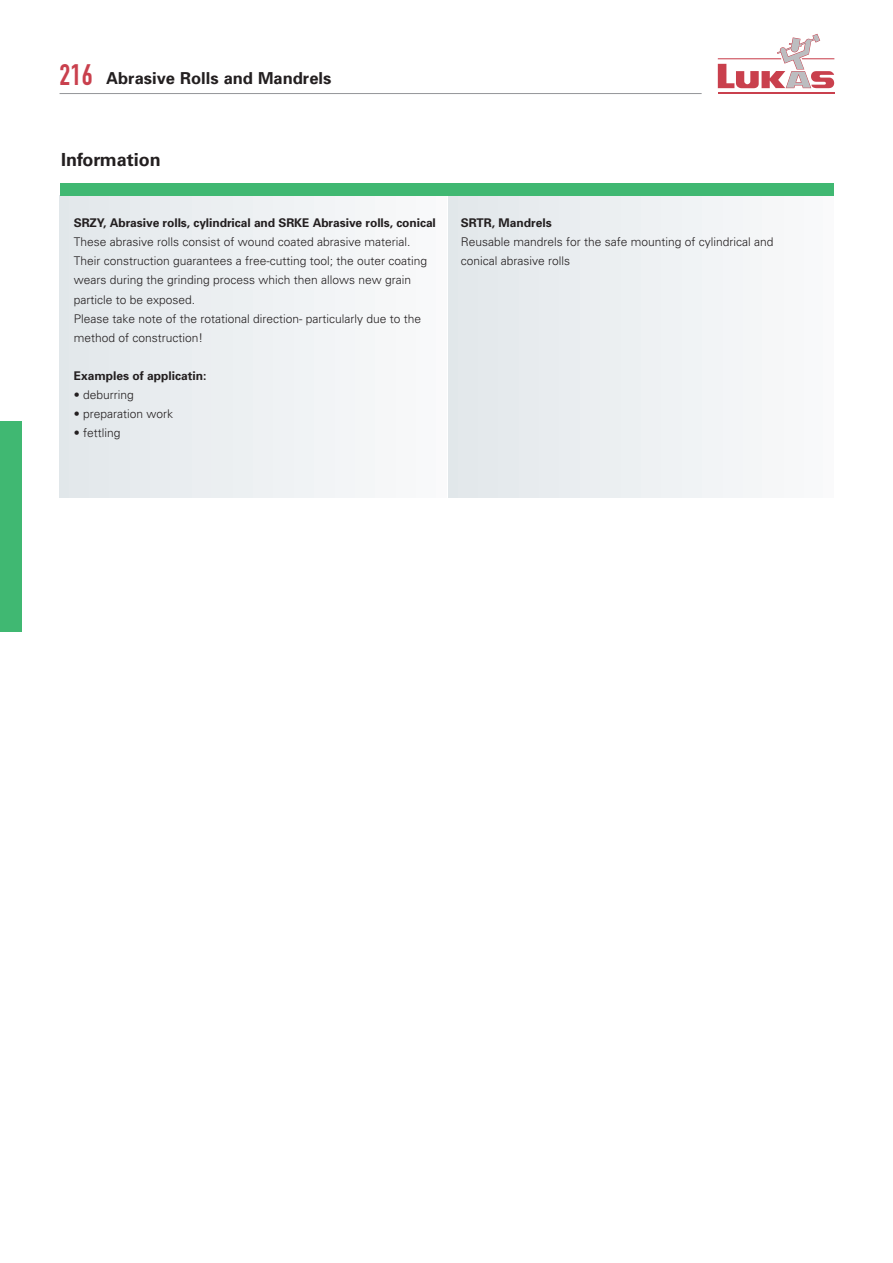
<style>
.page{position:relative;width:893px;height:1263px;background:#fff}
.page>*{position:absolute;margin:0;border:0;box-sizing:border-box;transform-origin:0 0}
.t1{font:29.25px "DIN Engschrift";color:#c9404d}
.t2{font:700 18px "Univers CE";color:#231f20}
.t3{font:700 16.5px "Univers";color:#231f20}
.t4{font:300 12px/19.2px "Univers";color:#231f20}
.t5{font:700 12px "Univers";letter-spacing:-.005em;color:#231f20}
</style>
<div class="page">
<hr style="left:718px;top:93px;width:116px;height:1px;background:#c9404d">
<svg style="left:718px;top:34px;width:116px;height:54px"></svg>
<hr style="left:60px;top:93px;width:642px;height:1px;background:#939598">
<div style="left:0;top:421px;width:21px;height:210px;background:#40b872"></div>
<div style="left:60px;top:196px;width:386px;height:301px;background:#eef1f3"></div>
<div style="left:449px;top:196px;width:384px;height:301px;background:#ecf0f2"></div>
<div style="left:60px;top:183px;width:773px;height:13px;background:#40b872"></div>
<h1 class="t1" style="left:60px;top:64px;width:35px">216</h1>
<h3 class="t3" style="left:106px;top:72px;width:227px">Abrasive Rolls and Mandrels</h3>
<h2 class="t2" style="left:61px;top:153px;width:101px">Information</h2>
<p class="t5" style="left:74px;top:218px;width:364px">SRZY, Abrasive rolls, cylindrical and SRKE Abrasive rolls, conical</p>
<p class="t4" style="left:74px;top:233px;width:355px">These abrasive rolls consist of wound coated abrasive material.<br>Their construction guarantees a free-cutting tool; the outer coating wears during the grinding process which then allows new grain particle to be exposed.<br>Please take note of the rotational direction- particularly due to the method of construction!</p>
<p class="t5" style="left:74px;top:371px;width:134px">Examples of applicatin:</p>
<p class="t4" style="left:74px;top:386px;width:62px">• deburring</p>
<p class="t4" style="left:74px;top:406px;width:101px">• preparation work</p>
<p class="t4" style="left:74px;top:425px;width:48px">• fettling</p>
<p class="t5" style="left:461px;top:218px;width:93px">SRTR, Mandrels</p>
<p class="t4" style="left:461px;top:233px;width:314px">Reusable mandrels for the safe mounting of cylindrical and conical abrasive rolls</p>
</div>
